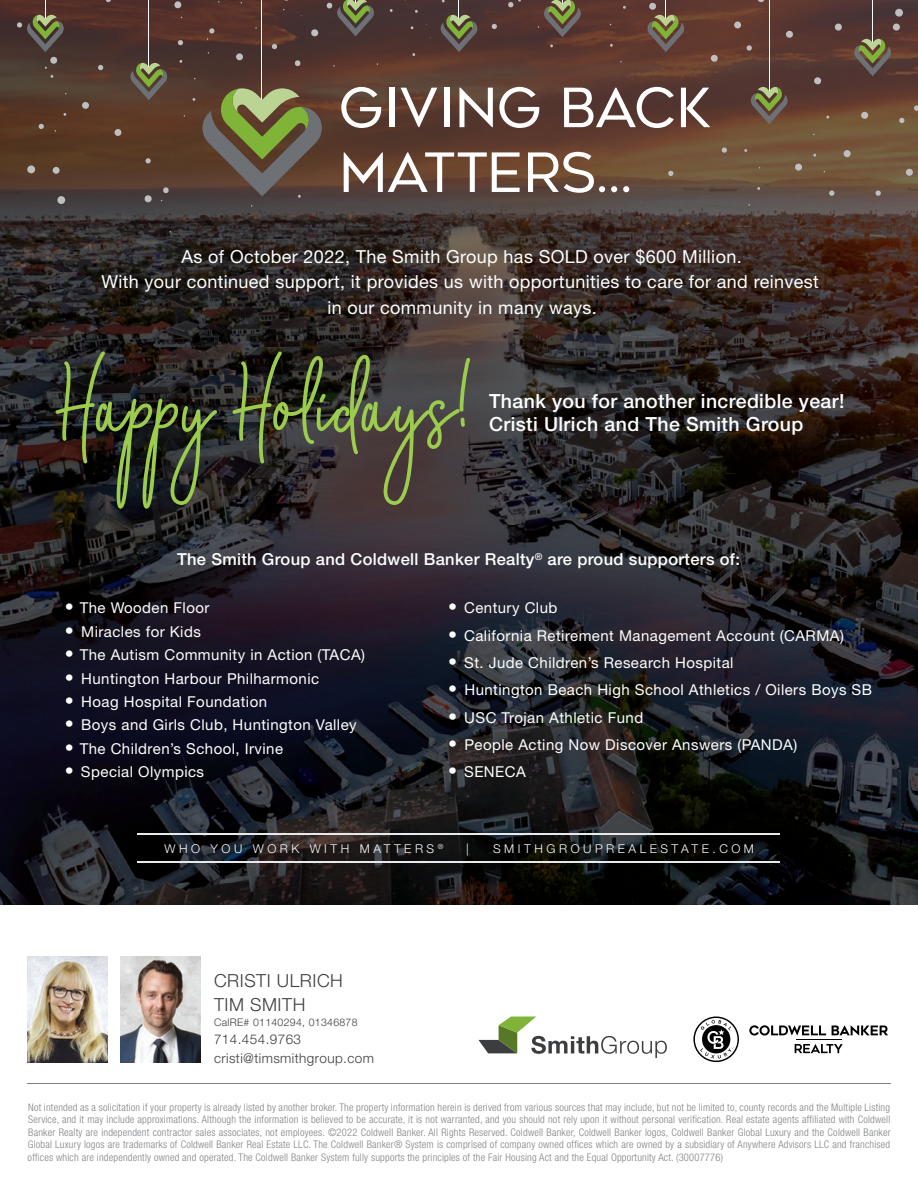
<style>
.page{position:relative;width:918px;height:1188px;background:#fff}
.page>*{position:absolute;margin:0;border:0;box-sizing:border-box;transform-origin:0 0}
.t1{font:700 78px "City Streetwear US";letter-spacing:.03em;color:#9ccc4d}
.t2{font:54px/64.8px "Geometos Neue";color:#fff}
.t3{font:500 19.5px/23.4px "Helvetica Neue LT Std";letter-spacing:.02em;color:#fff}
.t4{font:18px/25.5px "Helvetica Neue LT Std";letter-spacing:.02em;color:#fff;text-align:center}
.t5{font:300 18px/23.7px "Helvetica Neue LT Std";letter-spacing:.03em;color:#3b3d3f}
.t6{font:500 16.5px "Helvetica Neue LT Std";letter-spacing:.02em;color:#fff}
.t7{font:15px "Helvetica Neue LT Std";letter-spacing:.03em;color:#fff}
.t8{font:300 13.5px/18.3px "Helvetica Neue LT Std";letter-spacing:.03em;color:#3b3d3f}
.t9{font:300 12.15px "Helvetica Neue LT Std";letter-spacing:.29em;color:#fff}
.t10{font:300 condensed 10.5px/12.6px "Helvetica Neue LT Std";letter-spacing:.02em;color:#808285;text-align:justify}
.t11{font:300 10.5px "Helvetica Neue LT Std";letter-spacing:.03em;color:#3b3d3f}
.s1{font-size:18px}
</style>
<div class="page">
<img style="left:0;top:0;width:918px;height:904px">
<svg style="left:389px;top:9px;width:4px;height:3px"></svg>
<svg style="left:410px;top:26px;width:4px;height:3px"></svg>
<svg style="left:412px;top:53px;width:4px;height:3px"></svg>
<svg style="left:744px;top:149px;width:4px;height:3px"></svg>
<svg style="left:757px;top:187px;width:4px;height:3px"></svg>
<svg style="left:294px;top:60px;width:7px;height:6px"></svg>
<svg style="left:162px;top:187px;width:8px;height:6px"></svg>
<svg style="left:757px;top:0;width:8px;height:2px"></svg>
<svg style="left:492px;top:24px;width:5px;height:5px"></svg>
<div style="left:734px;top:22px;width:7px;height:6px;background:#bfbfbf;border-radius:50%"></div>
<svg style="left:834px;top:24px;width:8px;height:7px"></svg>
<div style="left:795px;top:164px;width:7px;height:7px;background:#bfbfbf;border-radius:50%"></div>
<svg style="left:829px;top:191px;width:5px;height:5px"></svg>
<svg style="left:876px;top:191px;width:5px;height:5px"></svg>
<div style="left:844px;top:150px;width:7px;height:7px;background:#bfbfbf;border-radius:50%"></div>
<svg style="left:746px;top:45px;width:6px;height:6px"></svg>
<svg style="left:786px;top:31px;width:7px;height:7px"></svg>
<svg style="left:892px;top:24px;width:8px;height:7px"></svg>
<svg style="left:914px;top:106px;width:4px;height:5px"></svg>
<div style="left:906px;top:169px;width:7px;height:7px;background:#bfbfbf;border-radius:50%"></div>
<svg style="left:899px;top:118px;width:6px;height:5px"></svg>
<svg style="left:814px;top:77px;width:8px;height:7px"></svg>
<svg style="left:861px;top:112px;width:8px;height:7px"></svg>
<div style="left:711px;top:55px;width:7px;height:7px;background:#bfbfbf;border-radius:50%"></div>
<svg style="left:721px;top:147px;width:6px;height:6px"></svg>
<svg style="left:668px;top:171px;width:6px;height:5px"></svg>
<svg style="left:895px;top:9px;width:8px;height:8px"></svg>
<svg style="left:105px;top:0;width:6px;height:2px"></svg>
<svg style="left:207px;top:28px;width:7px;height:12px"></svg>
<svg style="left:178px;top:40px;width:5px;height:5px"></svg>
<svg style="left:174px;top:1px;width:8px;height:7px"></svg>
<svg style="left:508px;top:0;width:13px;height:7px"></svg>
<svg style="left:272px;top:44px;width:5px;height:5px"></svg>
<svg style="left:311px;top:29px;width:8px;height:7px"></svg>
<svg style="left:39px;top:124px;width:5px;height:5px"></svg>
<svg style="left:98px;top:65px;width:5px;height:5px"></svg>
<div style="left:82px;top:102px;width:7px;height:7px;background:#bfbfbf;border-radius:50%"></div>
<div style="left:53px;top:167px;width:7px;height:7px;background:#bfbfbf;border-radius:50%"></div>
<div style="left:115px;top:129px;width:6px;height:7px;background:#bfbfbf;border-radius:50%"></div>
<div style="left:236px;top:53px;width:7px;height:7px;background:#bfbfbf;border-radius:50%"></div>
<svg style="left:145px;top:158px;width:6px;height:5px"></svg>
<svg style="left:144px;top:195px;width:8px;height:7px"></svg>
<svg style="left:27px;top:165px;width:9px;height:8px"></svg>
<svg style="left:57px;top:196px;width:9px;height:8px"></svg>
<hr style="left:138px;top:861px;width:642px;height:1px;background:#e8e9eb">
<hr style="left:138px;top:833px;width:642px;height:2px;background:#e8e9eb">
<svg style="left:179px;top:60px;width:4px;height:3px"></svg>
<svg style="left:192px;top:98px;width:4px;height:3px"></svg>
<svg style="left:50px;top:75px;width:4px;height:3px"></svg>
<svg style="left:63px;top:113px;width:4px;height:3px"></svg>
<svg style="left:826px;top:116px;width:4px;height:3px"></svg>
<svg style="left:813px;top:154px;width:4px;height:3px"></svg>
<img style="left:27px;top:956px;width:80px;height:107px">
<img style="left:120px;top:956px;width:81px;height:107px">
<svg style="left:479px;top:1017px;width:188px;height:41px"></svg>
<svg style="left:693px;top:1017px;width:46px;height:45px"></svg>
<hr style="left:796px;top:1039px;width:45px;height:1px;background:#000001">
<svg style="left:832px;top:1026px;width:56px;height:9px"></svg>
<svg style="left:749px;top:1025px;width:77px;height:11px"></svg>
<svg style="left:795px;top:1044px;width:48px;height:9px"></svg>
<hr style="left:27px;top:1084px;width:864px;height:1px;background:#808285">
<svg style="left:203px;top:88px;width:119px;height:110px;background:#6b6648"></svg>
<svg style="left:17px;top:0;width:47px;height:69px;background:#57493b"></svg>
<hr style="left:148px;top:0;width:1px;height:68px;background:#fff">
<svg style="left:130px;top:63px;width:37px;height:37px"></svg>
<hr style="left:872px;top:0;width:1px;height:44px;background:#fff">
<svg style="left:854px;top:39px;width:37px;height:37px"></svg>
<hr style="left:769px;top:0;width:1px;height:92px;background:#fff">
<svg style="left:751px;top:87px;width:37px;height:37px"></svg>
<svg style="left:647px;top:0;width:37px;height:52px;background:#6e5c45"></svg>
<svg style="left:441px;top:0;width:36px;height:52px;background:#5e5645"></svg>
<svg style="left:538px;top:0;width:43px;height:37px;background:#675c45"></svg>
<svg style="left:326px;top:0;width:48px;height:36px;background:#5c5846"></svg>
<hr style="left:261px;top:0;width:1px;height:100px;background:#fff">
<h2 class="t2" style="left:339px;top:76px;width:374px">GIVING BACK<br>MATTERS…</h2>
<h3 class="t4" style="left:101px;top:243px;width:719px">As of October 2022, The Smith Group has SOLD over $600 Million.<br>With your continued support, it provides us with opportunities to care for and reinvest in our community in many ways.</h3>
<h1 class="t1" style="left:64px;top:357px;width:409px">Happy Holidays!</h1>
<h3 class="t3" style="left:489px;top:389px;width:357px">Thank you for another incredible year!<br>Cristi Ulrich and The Smith Group</h3>
<h3 class="t6" style="left:177px;top:550px;width:565px">The Smith Group and Coldwell Banker Realty<sup>®</sup> are proud supporters of:</h3>
<h3 class="t7" style="left:65px;top:599px;width:146px"><span class="s1">•</span> The Wooden Floor</h3>
<h3 class="t7" style="left:65px;top:622px;width:137px"><span class="s1">•</span> Miracles for Kids</h3>
<h3 class="t7" style="left:65px;top:646px;width:302px"><span class="s1">•</span> The Autism Community in Action (TACA)</h3>
<h3 class="t7" style="left:65px;top:669px;width:256px"><span class="s1">•</span> Huntington Harbour Philharmonic</h3>
<h3 class="t7" style="left:65px;top:693px;width:204px"><span class="s1">•</span> Hoag Hospital Foundation</h3>
<h3 class="t7" style="left:65px;top:716px;width:293px"><span class="s1">•</span> Boys and Girls Club, Huntington Valley</h3>
<h3 class="t7" style="left:65px;top:739px;width:220px"><span class="s1">•</span> The Children’s School, Irvine</h3>
<h3 class="t7" style="left:65px;top:763px;width:141px"><span class="s1">•</span> Special Olympics</h3>
<h3 class="t7" style="left:448px;top:599px;width:111px"><span class="s1">•</span> Century Club</h3>
<h3 class="t7" style="left:448px;top:626px;width:397px"><span class="s1">•</span> California Retirement Management Account (CARMA)</h3>
<h3 class="t7" style="left:448px;top:654px;width:287px"><span class="s1">•</span> St. Jude Children’s Research Hospital</h3>
<h3 class="t7" style="left:448px;top:681px;width:425px"><span class="s1">•</span> Huntington Beach High School Athletics / Oilers Boys SB</h3>
<h3 class="t7" style="left:448px;top:708px;width:197px"><span class="s1">•</span> USC Trojan Athletic Fund</h3>
<h3 class="t7" style="left:448px;top:736px;width:351px"><span class="s1">•</span> People Acting Now Discover Answers (PANDA)</h3>
<h3 class="t7" style="left:448px;top:763px;width:79px"><span class="s1">•</span> SENECA</h3>
<p class="t9" style="left:165px;top:841px;width:280px">WHO YOU WORK WITH MATTERS <sup>®</sup></p>
<p class="t9" style="left:466px;top:841px;width:4px">|</p>
<p class="t9" style="left:493px;top:841px;width:262px">SMITHGROUPREALESTATE.COM</p>
<h3 class="t5" style="left:214px;top:969px;width:130px">CRISTI ULRICH<br>TIM SMITH</h3>
<p class="t11" style="left:214px;top:1016px;width:145px">CalRE# 01140294, 01346878</p>
<p class="t8" style="left:214px;top:1030px;width:161px">714.454.9763 cristi@timsmithgroup.com</p>
<p class="t10" style="left:28px;top:1101px;width:865px">Not intended as a solicitation if your property is already listed by another broker. The property information herein is derived from various sources that may include, but not be limited to, county records and the Multiple Listing Service, and it may include approximations. Although the information is believed to be accurate, it is not warranted, and you should not rely upon it without personal verification. Real estate agents affiliated with Coldwell Banker Realty are independent contractor sales associates, not employees. ©2022 Coldwell Banker. All Rights Reserved. Coldwell Banker, Coldwell Banker logos, Coldwell Banker Global Luxury and the Coldwell Banker Global Luxury logos are trademarks of Coldwell Banker Real Estate LLC. The Coldwell Banker® System is comprised of company owned offices which are owned by a subsidiary of Anywhere Advisors LLC and franchised offices which are independently owned and operated. The Coldwell Banker System fully supports the principles of the Fair Housing Act and the Equal Opportunity Act. (30007776)</p>
</div>
